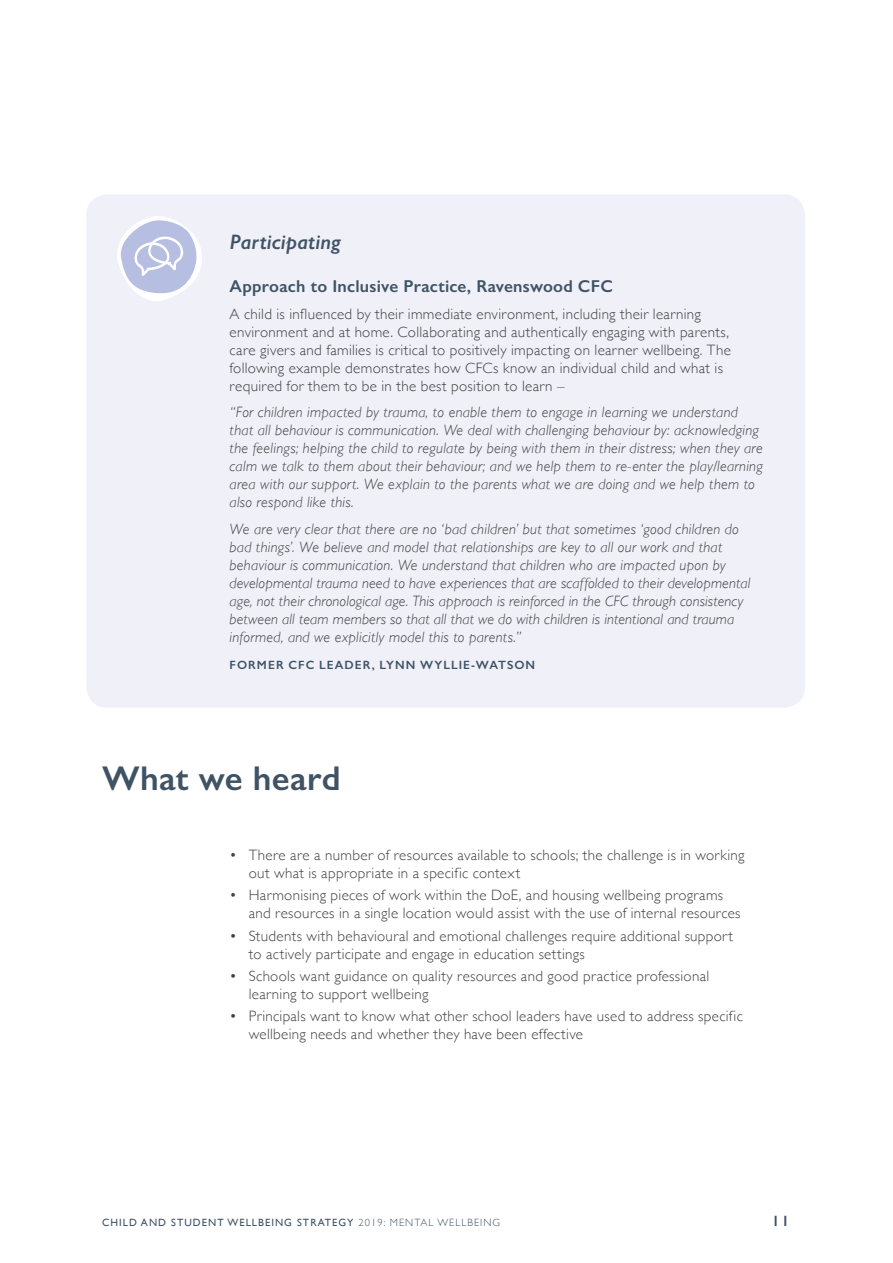
<style>
.page{position:relative;width:893px;height:1263px;background:#fff}
.page>*{position:absolute;margin:0;border:0;box-sizing:border-box;transform-origin:0 0}
.t1{font:600 34.5px "Gill Sans";letter-spacing:.01em;color:#3f5365}
.Heading_2{font:italic 600 21px "Gill Sans";letter-spacing:.01em;color:#3f5365}
.t2{font:600 17.25px "Gill Sans";letter-spacing:.015em;color:#3f5365}
.t3{font:300 15px/18px "Gill Sans";letter-spacing:.02em;color:#414042}
.t4{font:italic 300 15px/18px "Gill Sans";letter-spacing:.015em;color:#414042}
.t5{font:600 15px "Gill Sans";color:#3f5365}
.t6{font:600 12px "Gill Sans";letter-spacing:.085em;color:#3f5365}
.t7{font:10.5px "Gill Sans";letter-spacing:.1em;color:#3f5365}
.s1{font-weight:300}
</style>
<div class="page">
<div style="left:86px;top:194px;width:719px;height:514px;background:#eff0f8;border-radius:21px"></div>
<svg style="left:117px;top:216px;width:85px;height:85px"></svg>
<p class="Heading_2" style="left:230px;top:229px;width:113px">Participating</p>
<p class="t2" style="left:230px;top:276px;width:385px">Approach to Inclusive Practice, Ravenswood CFC</p>
<p class="t3" style="left:230px;top:304px;width:503px">A child is influenced by their immediate environment, including their learning environment and at home. Collaborating and authentically engaging with parents, care givers and families is critical to positively impacting on learner wellbeing. The following example demonstrates how CFCs know an individual child and what is required for them to be in the best position to learn –</p>
<p class="t4" style="left:230px;top:403px;width:535px">“For children impacted by trauma, to enable them to engage in learning we understand that all behaviour is communication. We deal with challenging behaviour by: acknowledging the feelings; helping the child to regulate by being with them in their distress; when they are calm we talk to them about their behaviour; and we help them to re-enter the play/learning area with our support. We explain to the parents what we are doing and we help them to also respond like this.</p>
<p class="t4" style="left:230px;top:520px;width:522px">We are very clear that there are no ‘bad children’ but that sometimes ‘good children do bad things’. We believe and model that relationships are key to all our work and that behaviour is communication. We understand that children who are impacted upon by developmental trauma need to have experiences that are scaffolded to their developmental age, not their chronological age. This approach is reinforced in the CFC through consistency between all team members so that all that we do with children is intentional and trauma informed, and we explicitly model this to parents.”</p>
<p class="t6" style="left:230px;top:657px;width:307px">FORMER CFC LEADER, LYNN WYLLIE-WATSON</p>
<h1 class="t1" style="left:102px;top:758px;width:240px">What we heard</h1>
<p class="t3" style="left:249px;top:846px;width:497px;text-indent:-19px">• There are a number of resources available to schools; the challenge is in working out what is appropriate in a specific context</p>
<p class="t3" style="left:249px;top:886px;width:493px;text-indent:-19px">• Harmonising pieces of work within the DoE, and housing wellbeing programs and resources in a single location would assist with the use of internal resources</p>
<p class="t3" style="left:249px;top:926px;width:486px;text-indent:-19px">• Students with behavioural and emotional challenges require additional support to actively participate and engage in education settings</p>
<p class="t3" style="left:249px;top:966px;width:462px;text-indent:-19px">• Schools want guidance on quality resources and good practice professional learning to support wellbeing</p>
<p class="t3" style="left:249px;top:1007px;width:496px;text-indent:-19px">• Principals want to know what other school leaders have used to address specific wellbeing needs and whether they have been effective</p>
<p class="t7" style="left:102px;top:1216px;width:400px">CHILD AND STUDENT WELLBEING STRATEGY <span class="s1">2019: MENTAL WELLBEING</span></p>
<p class="t5" style="left:772px;top:1211px;width:19px">11</p>
</div>
